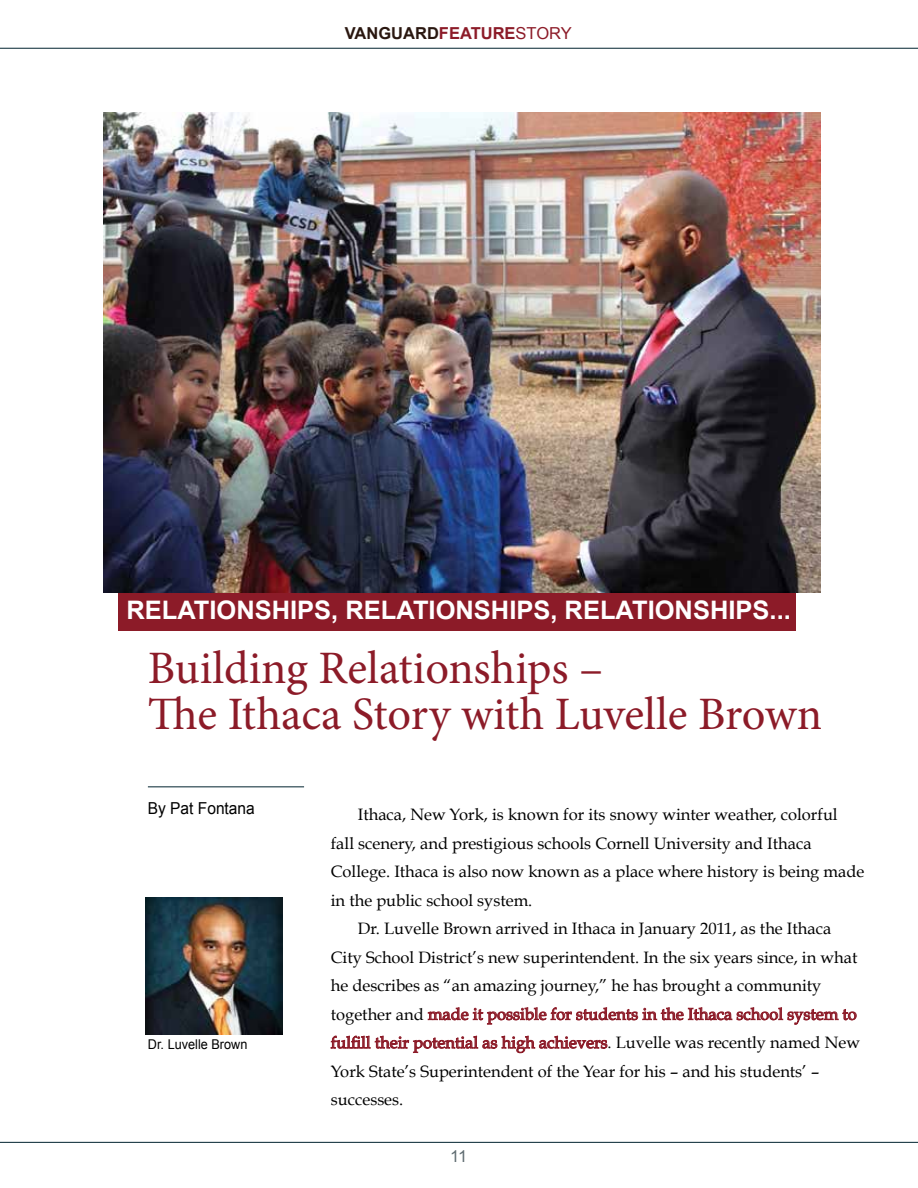
<style>
.page{position:relative;width:918px;height:1188px;background:#fff}
.page>*{position:absolute;margin:0;border:0;box-sizing:border-box;transform-origin:0 0}
.t1{font:46.5px/46.5px "Minion Pro";letter-spacing:-.005em;color:#8c1b28}
.t2{font:700 25.5px "Arial";color:#fff}
.t3{font:16.5px "Book Antiqua";color:#000}
.t4{font:16.5px "Book Antiqua";color:#8c1b28}
.t5{font:700 16.5px "Arial";color:#2a1710}
.t6{font:16.5px "Arial";color:#000;scale:.94 1}
.t7{font:16.5px "Arial";color:#5f6c71}
.t8{font:13.5px "Arial";color:#000;scale:.94 1}
.s1{color:#8c1b28}
.s2{font-weight:400;color:#8c1b28}
.s3{color:#000}
</style>
<div class="page">
<div style="left:119px;top:544px;width:677px;height:87px;background:#8c1b28"></div>
<svg style="left:428px;top:1007px;width:429px;height:18px"></svg>
<svg style="left:330px;top:1035px;width:278px;height:19px"></svg>
<hr style="left:0;top:48px;width:918px;height:1px;background:#00232f">
<hr style="left:148px;top:787px;width:156px;height:1px;background:#00232f">
<hr style="left:0;top:1142px;width:918px;height:1px;background:#00232f">
<img style="left:146px;top:898px;width:136px;height:136px">
<img style="left:104px;top:113px;width:716px;height:479px">
<p class="t5" style="left:345px;top:22px;width:229px">VANGUARD<span class="s1">FEATURE</span><span class="s2">STORY</span></p>
<h2 class="t2" style="left:126px;top:593px;width:666px">RELATIONSHIPS, RELATIONSHIPS, RELATIONSHIPS...</h2>
<h1 class="t1" style="left:148px;top:645px;width:676px">Building Relationships –<br>The Ithaca Story with Luvelle Brown</h1>
<p class="t6" style="left:148px;top:798px;width:115px">By Pat Fontana</p>
<p class="t3" style="left:358px;top:804px;width:481px">Ithaca, New York, is known for its snowy winter weather, colorful</p>
<p class="t3" style="left:331px;top:833px;width:482px">fall scenery, and prestigious schools Cornell University and Ithaca</p>
<p class="t3" style="left:331px;top:861px;width:535px">College. Ithaca is also now known as a place where history is being made</p>
<p class="t3" style="left:331px;top:890px;width:203px">in the public school system.</p>
<p class="t3" style="left:358px;top:918px;width:475px">Dr. Luvelle Brown arrived in Ithaca in January 2011, as the Ithaca</p>
<p class="t3" style="left:331px;top:947px;width:528px">City School District’s new superintendent. In the six years since, in what</p>
<p class="t3" style="left:331px;top:975px;width:492px">he describes as “an amazing journey,” he has brought a community</p>
<p class="t4" style="left:331px;top:1004px;width:527px"><span class="s3">together and</span> made it possible for students in the Ithaca school system to</p>
<p class="t4" style="left:331px;top:1032px;width:531px">fulfill their potential as high achievers<span class="s3">. Luvelle was recently named New</span></p>
<p class="t3" style="left:331px;top:1061px;width:490px">York State’s Superintendent of the Year for his – and his students’ –</p>
<p class="t3" style="left:331px;top:1089px;width:74px">successes.</p>
<p class="t8" style="left:148px;top:1036px;width:107px">Dr. Luvelle Brown</p>
<p class="t7" style="left:450px;top:1146px;width:19px">11</p>
</div>
